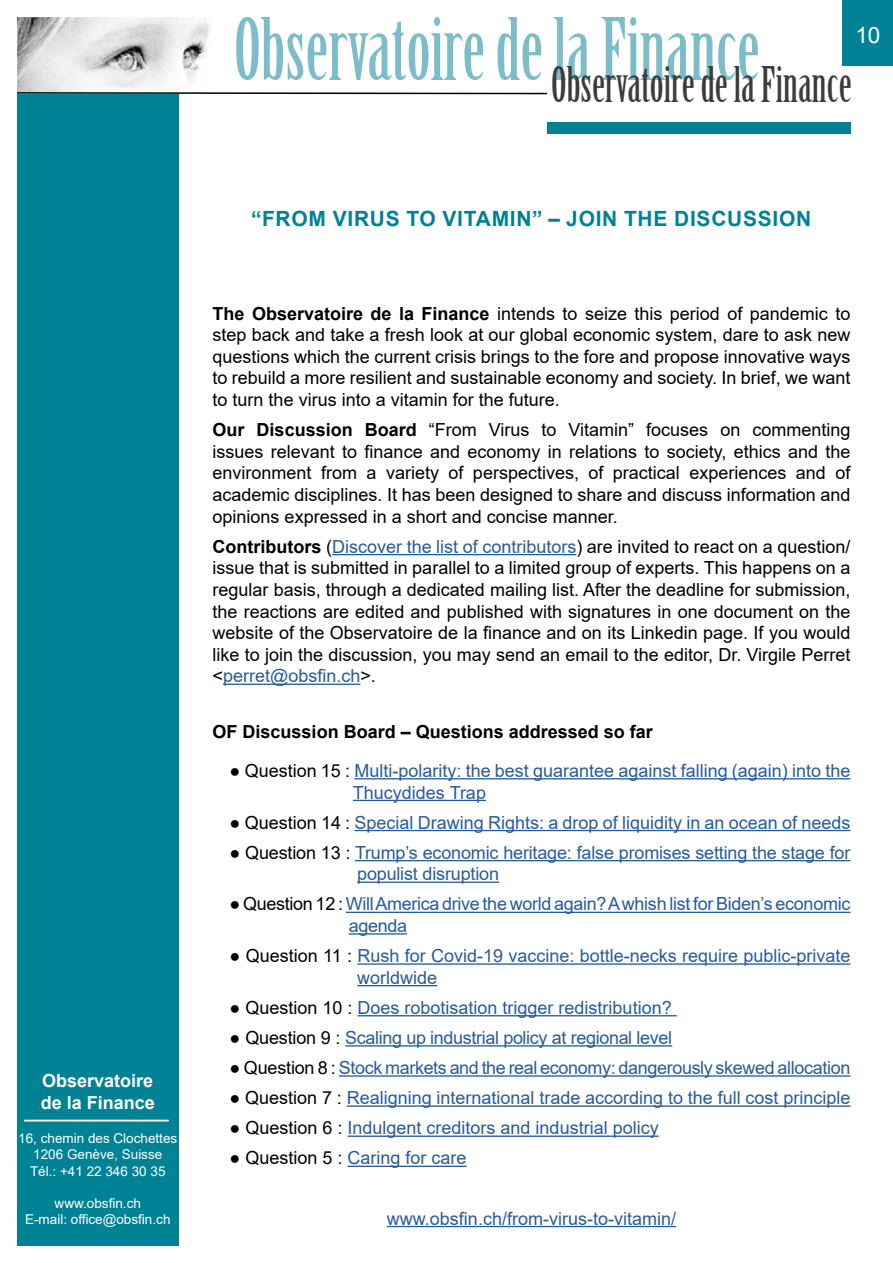
<style>
.page{position:relative;width:893px;height:1263px;background:#fff}
.page>*{position:absolute;margin:0;border:0;box-sizing:border-box;transform-origin:0 0}
.t1{font:84px "Birch Std";color:#7cbdc9}
.t2{font:48px "Birch Std";color:#3c3c3b}
.t3{font:22.5px "Arial";color:#fff}
.t4{font:700 21px "Arial";letter-spacing:.035em;color:#008295}
.t5{font:18px/21.6px "Arial";color:#000;text-align:justify}
.t6{font:18px/21.6px "Arial";color:#275b9b}
.t7{font:18px/21.6px "Arial";letter-spacing:-.02em;color:#275b9b}
.t8{font:700 18px "Arial";color:#000}
.t9{font:700 18px/21.6px "Arial";color:#fff}
.t10{font:13.5px/16.2px "Arial";color:#fff;text-align:center}
.s1{font-weight:700}
.s2{color:#275b9b}
.s3{color:#000}
</style>
<div class="page">
<div style="left:17px;top:94px;width:162px;height:1152px;background:#008295"></div>
<img style="left:17px;top:17px;width:192px;height:74px">
<div style="left:547px;top:122px;width:303px;height:12px;background:#008295"></div>
<svg style="left:17px;top:91px;width:530px;height:4px"></svg>
<hr style="left:24px;top:1120px;width:145px;height:1px;background:#fff">
<div style="left:843px;top:0;width:50px;height:66px;background:#008295"></div>
<hr style="left:332px;top:554px;width:244px;height:1px;background:#275b9b">
<hr style="left:223px;top:684px;width:137px;height:1px;background:#275b9b">
<hr style="left:354px;top:778px;width:496px;height:1px;background:#275b9b">
<hr style="left:353px;top:800px;width:133px;height:1px;background:#275b9b">
<hr style="left:354px;top:830px;width:496px;height:1px;background:#275b9b">
<hr style="left:355px;top:860px;width:495px;height:1px;background:#275b9b">
<hr style="left:357px;top:881px;width:142px;height:2px;background:#275b9b">
<hr style="left:346px;top:912px;width:504px;height:1px;background:#275b9b">
<hr style="left:349px;top:933px;width:58px;height:1px;background:#275b9b">
<hr style="left:357px;top:963px;width:493px;height:2px;background:#275b9b">
<hr style="left:357px;top:985px;width:80px;height:1px;background:#275b9b">
<hr style="left:358px;top:1015px;width:319px;height:1px;background:#275b9b">
<hr style="left:345px;top:1045px;width:327px;height:1px;background:#275b9b">
<hr style="left:339px;top:1075px;width:511px;height:2px;background:#275b9b">
<hr style="left:347px;top:1105px;width:503px;height:2px;background:#275b9b">
<hr style="left:348px;top:1135px;width:311px;height:2px;background:#275b9b">
<hr style="left:348px;top:1166px;width:119px;height:1px;background:#275b9b">
<hr style="left:387px;top:1226px;width:289px;height:1px;background:#275b9b">
<h1 class="t1" style="left:234px;top:2px;width:528px">Observatoire de la Finance</h1>
<p class="t3" style="left:855px;top:20px;width:27px">10</p>
<h2 class="t2" style="left:551px;top:57px;width:302px">Observatoire de la Finance</h2>
<p class="t9" style="left:41px;top:1070px;width:116px">Observatoire de la Finance</p>
<p class="t10" style="left:18px;top:1130px;width:161px">16, chemin des Clochettes<br>1206 Genève, Suisse<br>Tél.: +41 22 346 30 35</p>
<p class="t10" style="left:25px;top:1195px;width:147px">www.obsfin.ch<br>E-mail: office@obsfin.ch</p>
<p class="t4" style="left:251px;top:204px;width:562px">“FROM VIRUS TO VITAMIN” – JOIN THE DISCUSSION</p>
<p class="t5" style="left:213px;top:302px;width:639px"><span class="s1">The Observatoire de la Finance</span> intends to seize this period of pandemic to step back and take a fresh look at our global economic system, dare to ask new questions which the current crisis brings to the fore and propose innovative ways to rebuild a more resilient and sustainable economy and society. In brief, we want to turn the virus into a vitamin for the future.</p>
<p class="t5" style="left:213px;top:419px;width:639px"><span class="s1">Our Discussion Board</span> “From Virus to Vitamin” focuses on commenting issues relevant to finance and economy in relations to society, ethics and the environment from a variety of perspectives, of practical experiences and of academic disciplines. It has been designed to share and discuss information and opinions expressed in a short and concise manner.</p>
<p class="t5" style="left:213px;top:535px;width:639px"><span class="s1">Contributors</span> (<span class="s2">Discover the list of contributors</span>) are invited to react on a question/ issue that is submitted in parallel to a limited group of experts. This happens on a regular basis, through a dedicated mailing list. After the deadline for submission, the reactions are edited and published with signatures in one document on the website of the Observatoire de la finance and on its Linkedin page. If you would like to join the discussion, you may send an email to the editor, Dr. Virgile Perret &lt;<span class="s2">perret@obsfin.ch</span>&gt;.</p>
<p class="t8" style="left:213px;top:719px;width:442px">OF Discussion Board – Questions addressed so far</p>
<p class="t6" style="left:353px;top:760px;width:499px;text-indent:-123px"><span class="s3">● Question 15 :</span> Multi-polarity: the best guarantee against falling (again) into the<br>Thucydides Trap</p>
<p class="t6" style="left:230px;top:811px;width:622px"><span class="s3">● Question 14 :</span> Special Drawing Rights: a drop of liquidity in an ocean of needs</p>
<p class="t6" style="left:357px;top:841px;width:495px;text-indent:-128px"><span class="s3">● Question 13 :</span> Trump’s economic heritage: false promises setting the stage for populist disruption</p>
<p class="t7" style="left:349px;top:893px;width:503px;text-indent:-119px"><span class="s3">● Question 12 :</span> Will America drive the world again? A whish list for Biden’s economic agenda</p>
<p class="t6" style="left:357px;top:945px;width:495px;text-indent:-128px"><span class="s3">● Question 11 :</span> Rush for Covid-19 vaccine: bottle-necks require public-private worldwide</p>
<p class="t6" style="left:230px;top:996px;width:444px"><span class="s3">● Question 10 :</span> Does robotisation trigger redistribution?</p>
<p class="t7" style="left:230px;top:1027px;width:444px"><span class="s3">● Question 9 :</span> Scaling up industrial policy at regional level</p>
<p class="t7" style="left:230px;top:1057px;width:622px"><span class="s3">● Question 8 :</span> Stock markets and the real economy: dangerously skewed allocation</p>
<p class="t6" style="left:230px;top:1087px;width:622px"><span class="s3">● Question 7 :</span> Realigning international trade according to the full cost principle</p>
<p class="t6" style="left:230px;top:1117px;width:431px"><span class="s3">● Question 6 :</span> Indulgent creditors and industrial policy</p>
<p class="t6" style="left:230px;top:1147px;width:238px"><span class="s3">● Question 5 :</span> Caring for care</p>
<p class="t6" style="left:387px;top:1207px;width:291px">www.obsfin.ch/from-virus-to-vitamin/</p>
</div>
